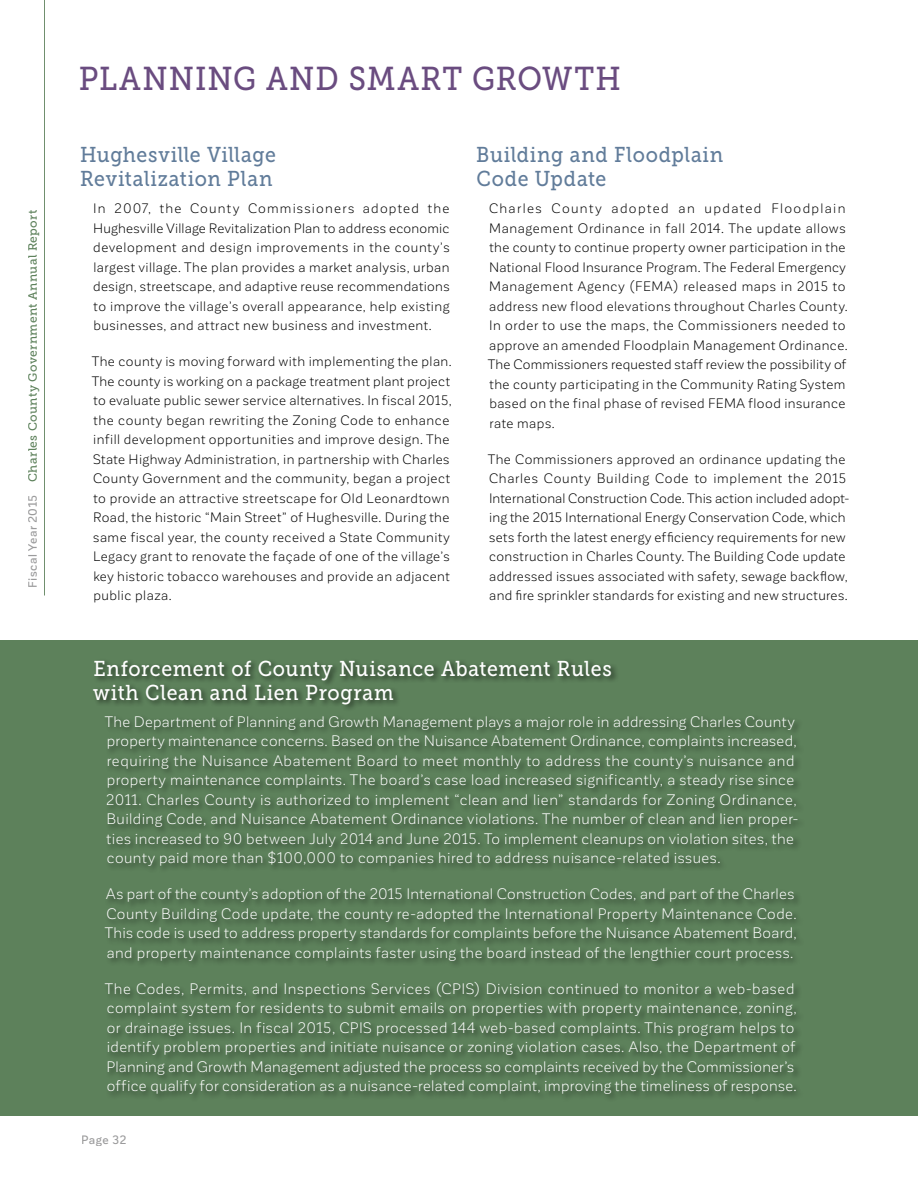
<style>
.page{position:relative;width:918px;height:1188px;background:#fff}
.page>*{position:absolute;margin:0;border:0;box-sizing:border-box;transform-origin:0 0}
.Page_Heading{font:33px "Museo Slab 500";letter-spacing:.04em;color:#6a4c80;scale:.91 1}
.Article_Title_-_2_Co{font:21.45px/24px "Museo Slab 500";letter-spacing:.03em;color:#617c9a;scale:.91 1}
.Article_Title_-_1_Co{font:21.45px/24px "Museo Slab 500";letter-spacing:.03em;color:#fff;scale:.91 1}
.Article_Text_-_1_Col{font:15px/19.5px "Corporative Sans";letter-spacing:.03em;color:#fff}
.Article_Text_-_2_Col{font:13.5px/19.5px "Corporative Sans";letter-spacing:.035em;color:#000}
.t1{font:12px "Museo Slab 500";letter-spacing:.03em;color:#5d815b}
.t2{font:500 12px "Corporative Sans";letter-spacing:.035em;color:#9b9b9c}
.s1{font-family:"Corporative Sans";font-weight:500;color:#9b9b9c}
</style>
<div class="page">
<div style="left:0;top:640px;width:918px;height:476px;background:#5d815b"></div>
<div style="left:91px;top:658px;width:714px;height:444px;background:#000;opacity:.6"></div>
<hr style="left:44px;top:0;width:1px;height:596px;background:#5d815b">
<p class="t1" style="left:26px;top:588px;width:380px;rotate:-90deg"><span class="s1">Fiscal Year 2015</span> Charles County Government Annual Report</p>
<p class="Page_Heading" style="left:79px;top:60px;width:597px">PLANNING AND SMART GROWTH</p>
<p class="Article_Title_-_2_Co" style="left:80px;top:143px;width:217px">Hughesville Village<br>Revitalization Plan</p>
<p class="Article_Text_-_2_Col" style="left:93px;top:199px;width:358px;text-align:justify">In 2007, the County Commissioners adopted the Hughesville Village Revitalization Plan to address economic development and design improvements in the county’s largest village. The plan provides a market analysis, urban design, streetscape, and adaptive reuse recommendations to improve the village’s overall appearance, help existing businesses, and attract new business and investment.</p>
<p class="Article_Text_-_2_Col" style="left:92px;top:352px;width:361px">The county is moving forward with implementing the plan.<br>The county is working on a package treatment plant project to evaluate public sewer service alternatives. In fiscal 2015, the county began rewriting the Zoning Code to enhance infill development opportunities and improve design. The State Highway Administration, in partnership with Charles County Government and the community, began a project to provide an attractive streetscape for Old Leonardtown Road, the historic “Main Street” of Hughesville. During the same fiscal year, the county received a State Community Legacy grant to renovate the façade of one of the village’s key historic tobacco warehouses and provide an adjacent public plaza.</p>
<p class="Article_Title_-_2_Co" style="left:476px;top:143px;width:273px">Building and Floodplain<br>Code Update</p>
<p class="Article_Text_-_2_Col" style="left:488px;top:199px;width:361px">Charles County adopted an updated Floodplain Management Ordinance in fall 2014. The update allows the county to continue property owner participation in the National Flood Insurance Program. The Federal Emergency Management Agency (FEMA) released maps in 2015 to address new flood elevations throughout Charles County.<br>In order to use the maps, the Commissioners needed to approve an amended Floodplain Management Ordinance.<br>The Commissioners requested staff review the possibility of the county participating in the Community Rating System based on the final phase of revised FEMA flood insurance rate maps.</p>
<p class="Article_Text_-_2_Col" style="left:488px;top:450px;width:363px">The Commissioners approved an ordinance updating the Charles County Building Code to implement the 2015<br>International Construction Code. This action included adopt&shy;ing the 2015 International Energy Conservation Code, which sets forth the latest energy efficiency requirements for new construction in Charles County. The Building Code update addressed issues associated with safety, sewage backflow, and fire sprinkler standards for existing and new structures.</p>
<p class="Article_Title_-_1_Co" style="left:93px;top:657px;width:571px">Enforcement of County Nuisance Abatement Rules with Clean and Lien Program</p>
<p class="Article_Text_-_1_Col" style="left:105px;top:712px;width:695px">The Department of Planning and Growth Management plays a major role in addressing Charles County property maintenance concerns. Based on the Nuisance Abatement Ordinance, complaints increased, requiring the Nuisance Abatement Board to meet monthly to address the county’s nuisance and property maintenance complaints. The board’s case load increased significantly, a steady rise since 2011. Charles County is authorized to implement “clean and lien” standards for Zoning Ordinance, Building Code, and Nuisance Abatement Ordinance violations. The number of clean and lien proper&shy;ties increased to 90 between July 2014 and June 2015. To implement cleanups on violation sites, the county paid more than $100,000 to companies hired to address nuisance-related issues.</p>
<p class="Article_Text_-_1_Col" style="left:105px;top:884px;width:693px">As part of the county’s adoption of the 2015 International Construction Codes, and part of the Charles County Building Code update, the county re-adopted the International Property Maintenance Code.<br>This code is used to address property standards for complaints before the Nuisance Abatement Board, and property maintenance complaints faster using the board instead of the lengthier court process.</p>
<p class="Article_Text_-_1_Col" style="left:105px;top:979px;width:693px">The Codes, Permits, and Inspections Services (CPIS) Division continued to monitor a web-based complaint system for residents to submit emails on properties with property maintenance, zoning, or drainage issues. In fiscal 2015, CPIS processed 144 web-based complaints. This program helps to identify problem properties and initiate nuisance or zoning violation cases. Also, the Department of Planning and Growth Management adjusted the process so complaints received by the Commissioner’s office qualify for consideration as a nuisance-related complaint, improving the timeliness of response.</p>
<p class="t2" style="left:81px;top:1133px;width:47px">Page 32</p>
</div>
